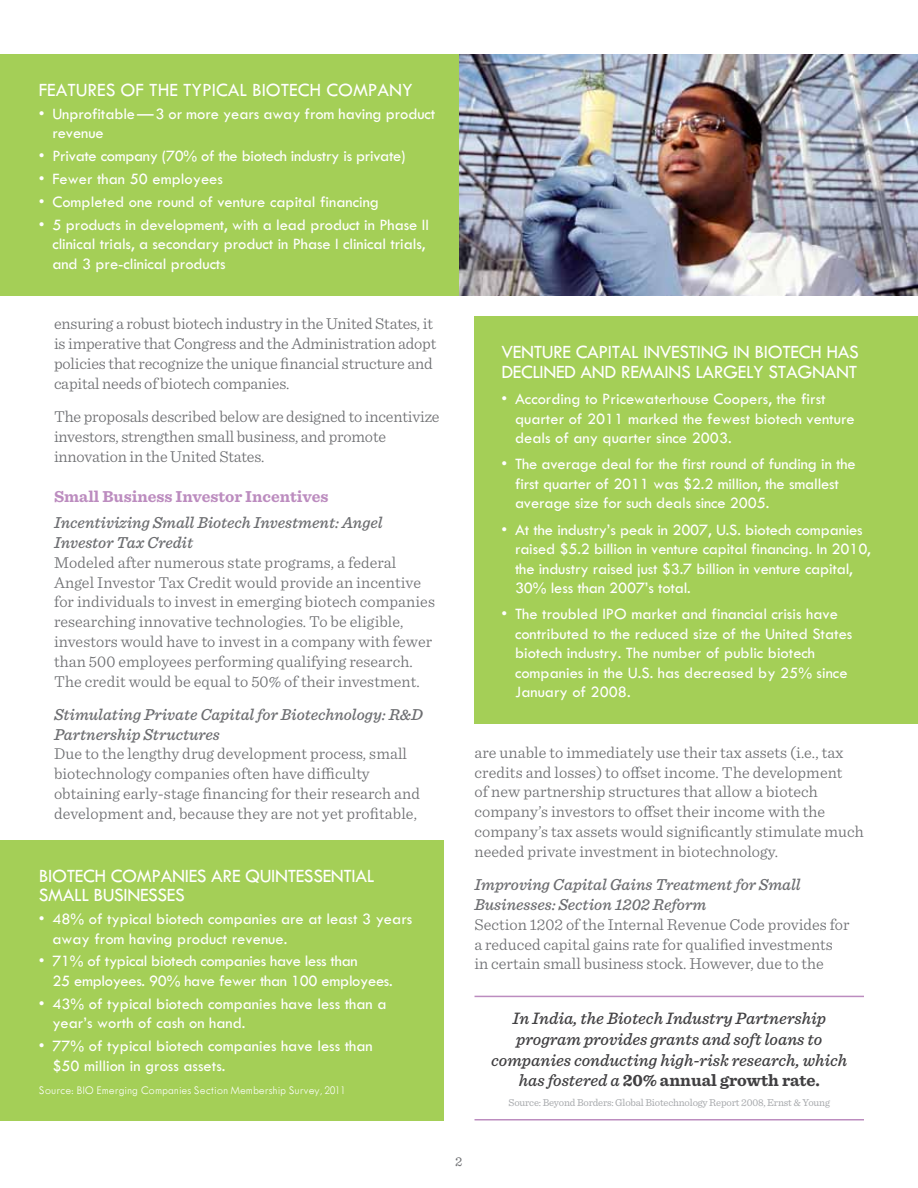
<style>
.page{position:relative;width:918px;height:1188px;background:#fff}
.page>*{position:absolute;margin:0;border:0;box-sizing:border-box;transform-origin:0 0}
.t1{font:500 19.5px/19.5px "Tw Cen";letter-spacing:-.02em;color:#fff}
.t2{font:italic 500 17.25px/20.7px "Sentinel";color:#414042;text-align:center}
.t3{font:300 16.5px/19.8px "Sentinel";color:#6d6e71}
.t4{font:500 16.5px/19.5px "Tw Cen";letter-spacing:-.005em;color:#fff}
.t5{font:italic 500 16.5px/19.8px "Sentinel";color:#6d6e71}
.t6{font:700 16.5px "Sentinel";color:#bc8cbf}
.t7{font:13.5px "Sentinel";color:#6d6e71}
.t8{font:300 12px "Tw Cen";color:#fff}
.t9{font:10.5px "Sentinel";letter-spacing:-.015em;color:#a7a9ac}
.s1{font-weight:700;font-style:normal}
</style>
<div class="page">
<div style="left:0;top:840px;width:443px;height:280px;background:#a4cf57"></div>
<div style="left:475px;top:316px;width:443px;height:408px;background:#a4cf57"></div>
<hr style="left:475px;top:996px;width:389px;height:1px;background:#bc8cbf">
<hr style="left:475px;top:1119px;width:389px;height:1px;background:#bc8cbf">
<div style="left:0;top:54px;width:459px;height:242px;background:#a4cf57"></div>
<img style="left:459px;top:54px;width:459px;height:242px">
<p class="t1" style="left:39px;top:80px;width:376px">FEATURES OF THE TYPICAL BIOTECH COMPANY</p>
<p class="t4" style="left:52px;top:104px;width:384px;text-indent:-14px">• Unprofitable—3 or more years away from having product revenue</p>
<p class="t4" style="left:39px;top:146px;width:368px">• Private company (70% of the biotech industry is private)</p>
<p class="t4" style="left:39px;top:169px;width:186px">• Fewer than 50 employees</p>
<p class="t4" style="left:39px;top:192px;width:342px">• Completed one round of venture capital financing</p>
<p class="t4" style="left:52px;top:215px;width:378px;text-indent:-13px">• 5 products in development, with a lead product in Phase II clinical trials, a secondary product in Phase I clinical trials, and 3 pre-clinical products</p>
<p class="t3" style="left:54px;top:313px;width:384px">ensuring a robust biotech industry in the United States, it is imperative that Congress and the Administration adopt policies that recognize the unique financial structure and capital needs of biotech companies.</p>
<p class="t3" style="left:54px;top:405px;width:387px">The proposals described below are designed to incentivize investors, strengthen small business, and promote innovation in the United States.</p>
<p class="t6" style="left:54px;top:483px;width:276px">Small Business Investor Incentives</p>
<p class="t5" style="left:54px;top:512px;width:330px">Incentivizing Small Biotech Investment: Angel<br>Investor Tax Credit</p>
<p class="t3" style="left:54px;top:551px;width:383px">Modeled after numerous state programs, a federal Angel Investor Tax Credit would provide an incentive for individuals to invest in emerging biotech companies researching innovative technologies. To be eligible, investors would have to invest in a company with fewer than 500 employees performing qualifying research.<br>The credit would be equal to 50% of their investment.</p>
<p class="t5" style="left:54px;top:704px;width:370px">Stimulating Private Capital for Biotechnology: R&amp;D<br>Partnership Structures</p>
<p class="t3" style="left:54px;top:743px;width:368px">Due to the lengthy drug development process, small biotechnology companies often have difficulty obtaining early-stage financing for their research and development and, because they are not yet profitable,</p>
<p class="t3" style="left:475px;top:741px;width:391px">are unable to immediately use their tax assets (i.e., tax credits and losses) to offset income. The development<br>of new partnership structures that allow a biotech company’s investors to offset their income with the company’s tax assets would significantly stimulate much needed private investment in biotechnology.</p>
<p class="t5" style="left:475px;top:874px;width:328px">Improving Capital Gains Treatment for Small<br>Businesses: Section 1202 Reform</p>
<p class="t3" style="left:475px;top:913px;width:377px">Section 1202 of the Internal Revenue Code provides for a reduced capital gains rate for qualified investments in certain small business stock. However, due to the</p>
<p class="t1" style="left:502px;top:343px;width:358px">VENTURE CAPITAL INVESTING IN BIOTECH HAS<br>DECLINED AND REMAINS LARGELY STAGNANT</p>
<p class="t4" style="left:515px;top:389px;width:341px;text-indent:-13px">• According to Pricewaterhouse Coopers, the first quarter of 2011 marked the fewest biotech venture deals of any quarter since 2003.</p>
<p class="t4" style="left:515px;top:455px;width:342px;text-indent:-13px">• The average deal for the first round of funding in the first quarter of 2011 was $2.2 million, the smallest average size for such deals since 2005.</p>
<p class="t4" style="left:515px;top:520px;width:357px;text-indent:-13px">• At the industry’s peak in 2007, U.S. biotech companies raised $5.2 billion in venture capital financing. In 2010, the industry raised just $3.7 billion in venture capital, 30% less than 2007’s total.</p>
<p class="t4" style="left:515px;top:605px;width:339px;text-indent:-13px">• The troubled IPO market and financial crisis have contributed to the reduced size of the United States biotech industry. The number of public biotech companies in the U.S. has decreased by 25% since January of 2008.</p>
<p class="t1" style="left:39px;top:866px;width:242px">BIOTECH COMPANies are quinte</p>
<p class="t1" style="left:304px;top:866px;width:29px">ssentia</p>
<p class="t1" style="left:367px;top:866px;width:9px">l</p>
<p class="t1" style="left:39px;top:885px;width:147px">small businesses</p>
<p class="t4" style="left:52px;top:909px;width:361px;text-indent:-13px">• 48% of typical biotech companies are at least 3 years away from having product revenue.</p>
<p class="t4" style="left:52px;top:952px;width:342px;text-indent:-13px">• 71% of typical biotech companies have less than<br>25 employees. 90% have fewer than 100 employees.</p>
<p class="t4" style="left:52px;top:994px;width:336px;text-indent:-13px">• 43% of typical biotech companies have less than a year’s worth of cash on hand.</p>
<p class="t4" style="left:52px;top:1036px;width:322px;text-indent:-13px">• 77% of typical biotech companies have less than $50 million in gross assets.</p>
<p class="t8" style="left:39px;top:1083px;width:308px">Source: BIO Emerging Companies Section Membership Survey, 2011</p>
<p class="t2" style="left:491px;top:1007px;width:357px">In India, the Biotech Industry Partnership program provides grants and soft loans to companies conducting high-risk research, which has fostered a <span class="s1">20% annual growth rate.</span></p>
<p class="t9" style="left:509px;top:1094px;width:323px">Source: Beyond Borders: Global Biotechnology Report 2008, Ernst &amp; Young</p>
<p class="t7" style="left:455px;top:1152px;width:9px">2</p>
</div>
